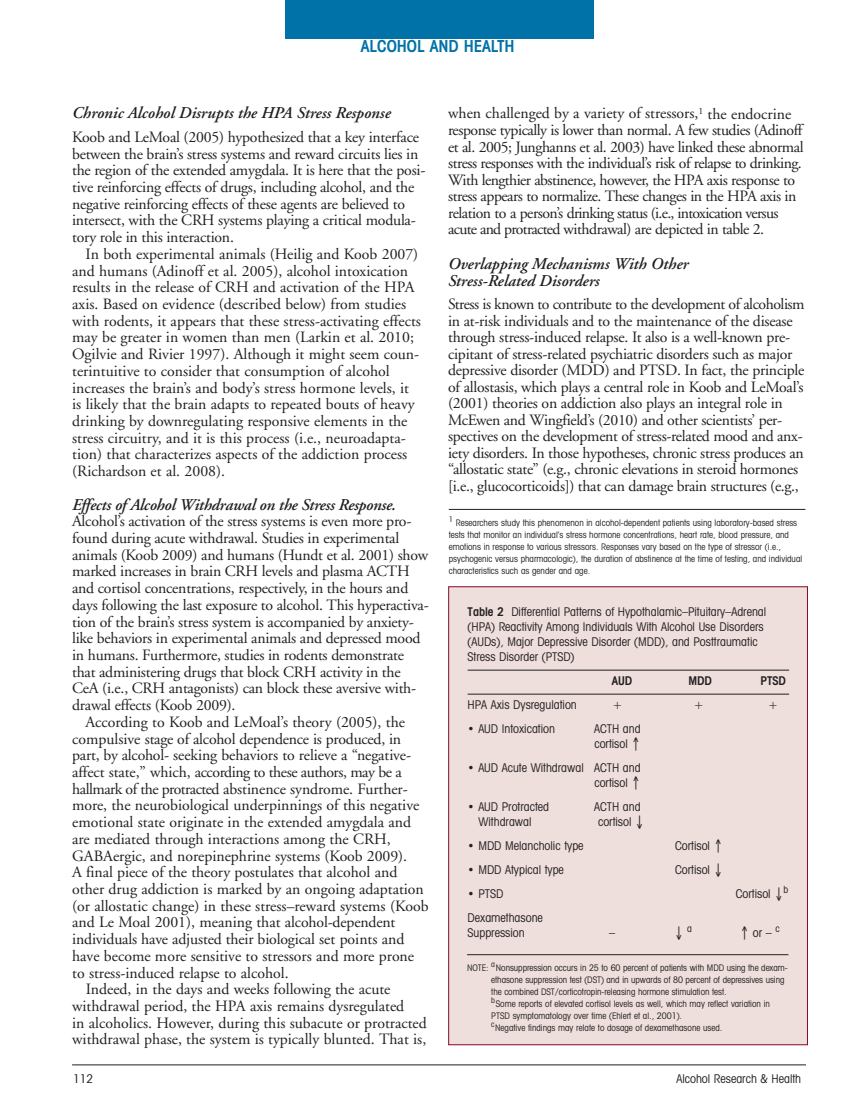
<style>
.page{position:relative;width:851px;height:1107px;background:#fff}
.page>*{position:absolute;margin:0;border:0;box-sizing:border-box;transform-origin:0 0}
.t1{font:italic 600 16.5px/16.5px "Adobe Garamond";color:#231f20}
.t2{font:600 condensed 16.5px "Avant Garde IT Cby BT";color:#0072a7}
.t3{font:15.75px/16.6px "Adobe Garamond";letter-spacing:-.015em;color:#231f20}
.t4{font:condensed 12px "Avant Garde IT Cby BT";color:#231f20}
.t5{font:600 condensed 12px "Avant Garde IT Cby BT";color:#231f20}
.t6{font:condensed 9.75px "Avant Garde IT Cby BT";color:#231f20}
.t7{font:condensed 9px/12px "Avant Garde IT Cby BT";color:#231f20}
.s1{font-weight:600}
</style>
<div class="page">
<hr style="left:448px;top:509px;width:357px;height:1px;background:#231f20">
<hr style="left:72px;top:1065px;width:734px;height:1px;background:#231f20">
<div style="left:285px;top:0;width:309px;height:38px;background:#0072a7"></div>
<div style="left:449px;top:587px;width:358px;height:457px;background:#eededc"></div>
<hr style="left:467px;top:670px;width:322px;height:1px;background:#231f20">
<hr style="left:467px;top:694px;width:322px;height:1px;background:#231f20">
<hr style="left:467px;top:954px;width:321px;height:1px;background:#231f20">
<p class="t2" style="left:361px;top:40px;width:155px">ALCOHOL AND HEALTH</p>
<h3 class="t1" style="left:72px;top:106px;width:320px">Chronic Alcohol Disrupts the HPA Stress Response</h3>
<p class="t3" style="left:72px;top:130px;width:355px">Koob and LeMoal (2005) hypothesized that a key interface between the brain’s stress systems and reward circuits lies in the region of the extended amygdala. It is here that the posi&shy;tive reinforcing effects of drugs, including alcohol, and the negative reinforcing effects of these agents are believed to intersect, with the CRH systems playing a critical modula&shy;tory role in this interaction.</p>
<p class="t3" style="left:72px;top:247px;width:350px;text-indent:13px">In both experimental animals (Heilig and Koob 2007) and humans (Adinoff et al. 2005), alcohol intoxication results in the release of CRH and activation of the HPA axis. Based on evidence (described below) from studies with rodents, it appears that these stress-activating effects may be greater in women than men (Larkin et al. 2010; Ogilvie and Rivier 1997). Although it might seem coun&shy;terintuitive to consider that consumption of alcohol increases the brain’s and body’s stress hormone levels, it is likely that the brain adapts to repeated bouts of heavy drinking by downregulating responsive elements in the stress circuitry, and it is this process (i.e., neuroadapta&shy;tion) that characterizes aspects of the addiction process (Richardson et al. 2008).</p>
<h4 class="t1" style="left:72px;top:498px;width:325px">Effects of Alcohol Withdrawal on the Stress Response.</h4>
<p class="t3" style="left:72px;top:514px;width:358px">Alcohol’s activation of the stress systems is even more pro&shy;found during acute withdrawal. Studies in experimental animals (Koob 2009) and humans (Hundt et al. 2001) show marked increases in brain CRH levels and plasma ACTH and cortisol concentrations, respectively, in the hours and days following the last exposure to alcohol. This hyperactiva&shy;tion of the brain’s stress system is accompanied by anxiety&shy;like behaviors in experimental animals and depressed mood in humans. Furthermore, studies in rodents demonstrate that administering drugs that block CRH activity in the CeA (i.e., CRH antagonists) can block these aversive with&shy;drawal effects (Koob 2009).</p>
<p class="t3" style="left:72px;top:715px;width:358px;text-indent:13px">According to Koob and LeMoal’s theory (2005), the compulsive stage of alcohol dependence is produced, in part, by alcohol- seeking behaviors to relieve a “negative&shy;affect state,” which, according to these authors, may be a hallmark of the protracted abstinence syndrome. Further&shy;more, the neurobiological underpinnings of this negative emotional state originate in the extended amygdala and are mediated through interactions among the CRH, GABAergic, and norepinephrine systems (Koob 2009).<br>A final piece of the theory postulates that alcohol and other drug addiction is marked by an ongoing adaptation (or allostatic change) in these stress–reward systems (Koob and Le Moal 2001), meaning that alcohol-dependent individuals have adjusted their biological set points and have become more sensitive to stressors and more prone to stress-induced relapse to alcohol.</p>
<p class="t3" style="left:72px;top:982px;width:356px;text-indent:13px">Indeed, in the days and weeks following the acute withdrawal period, the HPA axis remains dysregulated<br>in alcoholics. However, during this subacute or protracted withdrawal phase, the system is typically blunted. That is,</p>
<p class="t3" style="left:448px;top:106px;width:357px">when challenged by a variety of stressors,<sup>1</sup> the endocrine response typically is lower than normal. A few studies (Adinoff et al. 2005; Junghanns et al. 2003) have linked these abnormal stress responses with the individual’s risk of relapse to drinking.<br>With lengthier abstinence, however, the HPA axis response to stress appears to normalize. These changes in the HPA axis in relation to a person’s drinking status (i.e., intoxication versus acute and protracted withdrawal) are depicted in table 2.</p>
<h3 class="t1" style="left:448px;top:257px;width:242px">Overlapping Mechanisms With Other<br>Stress-Related Disorders</h3>
<p class="t3" style="left:448px;top:297px;width:358px">Stress is known to contribute to the development of alcoholism in at-risk individuals and to the maintenance of the disease through stress-induced relapse. It also is a well-known pre&shy;cipitant of stress-related psychiatric disorders such as major depressive disorder (MDD) and PTSD. In fact, the principle of allostasis, which plays a central role in Koob and LeMoal’s (2001) theories on addiction also plays an integral role in McEwen and Wingfield’s (2010) and other scientists’ per&shy;spectives on the development of stress-related mood and anx&shy;iety disorders. In those hypotheses, chronic stress produces an “allostatic state” (e.g., chronic elevations in steroid hormones [i.e., glucocorticoids]) that can damage brain structures (e.g.,</p>
<p class="t7" style="left:448px;top:518px;width:355px"><sup>1</sup> Researchers study this phenomenon in alcohol-dependent patients using laboratory-based stress tests that monitor an individual’s stress hormone concentrations, heart rate, blood pressure, and emotions in response to various stressors. Responses vary based on the type of stressor (i.e., psychogenic versus pharmacologic), the duration of abstinence at the time of testing, and individual characteristics such as gender and age.</p>
<p class="t4" style="left:467px;top:607px;width:300px"><span class="s1">Table 2</span> Differential Patterns of Hypothalamic–Pituitary–Adrenal</p>
<p class="t4" style="left:467px;top:622px;width:297px">(HPA) Reactivity Among Individuals With Alcohol Use Disorders</p>
<p class="t4" style="left:467px;top:637px;width:292px">(AUDs), Major Depressive Disorder (MDD), and Posttraumatic</p>
<p class="t4" style="left:467px;top:652px;width:108px">Stress Disorder (PTSD)</p>
<p class="t5" style="left:611px;top:676px;width:22px">AUD</p>
<p class="t5" style="left:688px;top:676px;width:25px">MDD</p>
<p class="t5" style="left:760px;top:676px;width:27px">PTSD</p>
<p class="t4" style="left:467px;top:700px;width:111px">HPA Axis Dysregulation</p>
<p class="t4" style="left:612px;top:700px;width:11px">+</p>
<p class="t4" style="left:694px;top:700px;width:11px">+</p>
<p class="t4" style="left:768px;top:700px;width:11px">+</p>
<p class="t4" style="left:467px;top:724px;width:89px">• AUD Intoxication</p>
<p class="t4" style="left:594px;top:724px;width:48px">ACTH and</p>
<p class="t4" style="left:594px;top:739px;width:48px">cortisol ↑</p>
<p class="t4" style="left:467px;top:763px;width:174px">• AUD Acute Withdrawal ACTH and</p>
<p class="t4" style="left:594px;top:778px;width:48px">cortisol ↑</p>
<p class="t4" style="left:467px;top:802px;width:83px">• AUD Protracted</p>
<p class="t4" style="left:594px;top:802px;width:48px">ACTH and</p>
<p class="t4" style="left:478px;top:817px;width:54px">Withdrawal</p>
<p class="t4" style="left:598px;top:817px;width:48px">cortisol ↓</p>
<p class="t4" style="left:467px;top:841px;width:117px">• MDD Melancholic type</p>
<p class="t4" style="left:675px;top:841px;width:49px">Cortisol ↑</p>
<p class="t4" style="left:467px;top:865px;width:98px">• MDD Atypical type</p>
<p class="t4" style="left:675px;top:865px;width:49px">Cortisol ↓</p>
<p class="t4" style="left:467px;top:889px;width:37px">• PTSD</p>
<p class="t4" style="left:735px;top:889px;width:54px">Cortisol ↓<sup>b</sup></p>
<p class="t4" style="left:467px;top:913px;width:77px">Dexamethasone</p>
<p class="t6" style="left:775px;top:925px;width:6px">c</p>
<p class="t4" style="left:467px;top:928px;width:59px">Suppression</p>
<p class="t4" style="left:609px;top:928px;width:7px">–</p>
<p class="t6" style="left:674px;top:925px;width:19px">↓ a</p>
<p class="t4" style="left:740px;top:928px;width:33px">↑ or –</p>
<p class="t7" style="left:467px;top:963px;width:322px">NOTE: <sup>a</sup>Nonsuppression occurs in 25 to 60 percent of patients with MDD using the dexam-</p>
<p class="t7" style="left:491px;top:975px;width:295px">ethasone suppression test (DST) and in upwards of 80 percent of depressives using</p>
<p class="t7" style="left:491px;top:987px;width:237px">the combined DST/corticotropin-releasing hormone stimulation test.</p>
<p class="t7" style="left:491px;top:999px;width:280px"><sup>b</sup>Some reports of elevated cortisol levels as well, which may reflect variation in</p>
<p class="t7" style="left:491px;top:1011px;width:192px">PTSD symptomatology over time (Ehlert et al., 2001).</p>
<p class="t7" style="left:491px;top:1023px;width:232px"><sup>c</sup>Negative findings may relate to dosage of dexamethasone used.</p>
<p class="t4" style="left:73px;top:1074px;width:21px">112</p>
<p class="t4" style="left:676px;top:1074px;width:126px">Alcohol Research &amp; Health</p>
</div>
